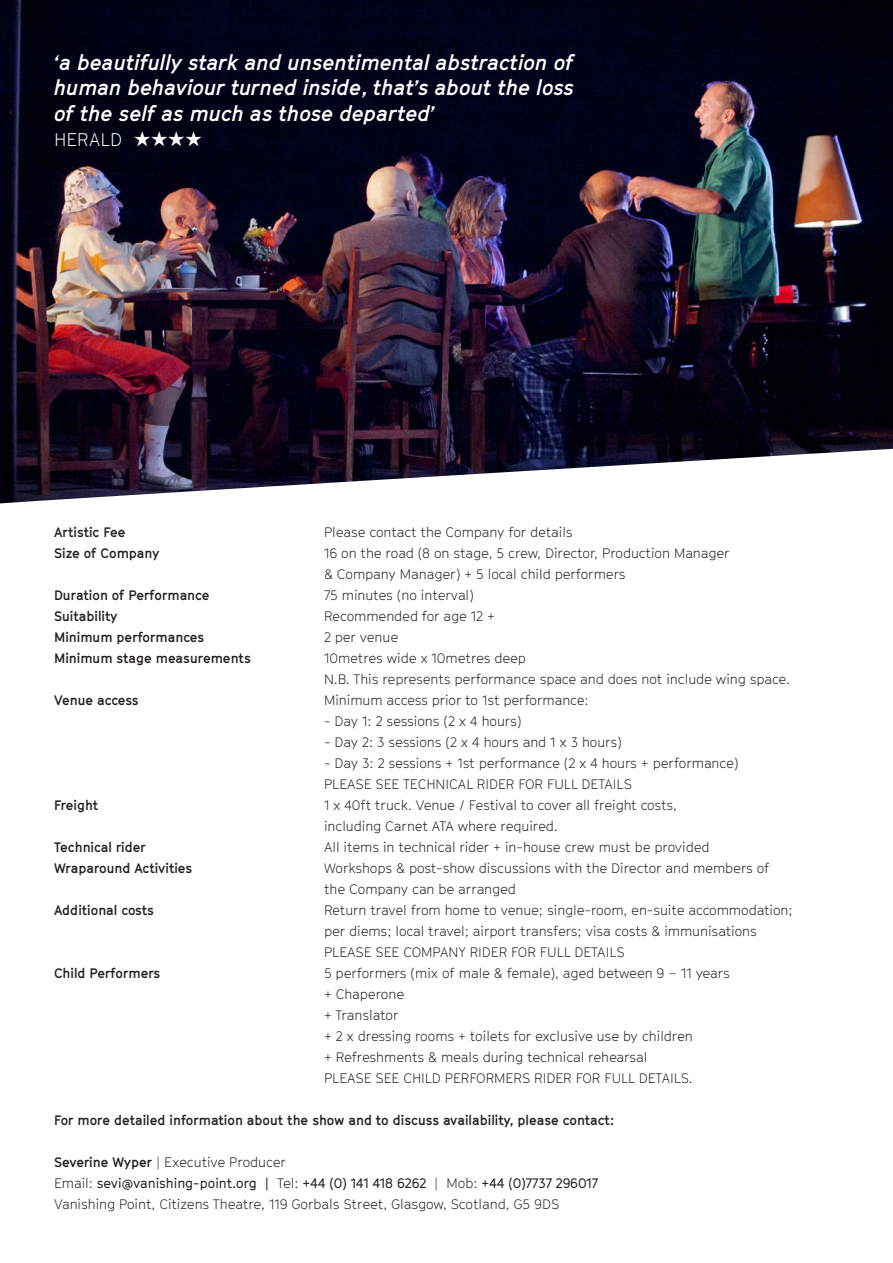
<style>
.page{position:relative;width:893px;height:1263px;background:#fff}
.page>*{position:absolute;margin:0;border:0;box-sizing:border-box;transform-origin:0 0}
.t1{font:italic 700 21px/25.2px "GT Cinetype";color:#fff;text-align:justify}
.t2{font:300 18px "GT Cinetype";letter-spacing:.015em;color:#fff}
.t3{font:300 13.5px "GT Cinetype";color:#231f20}
.t4{font:700 13.5px "GT Cinetype";color:#231f20}
.t5{font:13.5px "GT Cinetype";color:#231f20}
.t6{font:700 13.5px "GT Cinetype";letter-spacing:-.02em;color:#231f20}
.s1{font-weight:700}
.s2{font-weight:300}
</style>
<div class="page">
<img style="left:0;top:0;width:893px;height:447px">
<svg style="left:0;top:447px;width:893px;height:57px"></svg>
<p class="t1" style="left:54px;top:50px;width:521px">‘a beautifully stark and unsentimental abstraction of human behaviour turned inside, that’s about the loss of the self as much as those departed’</p>
<p class="t2" style="left:54px;top:128px;width:150px">HERALD ★★★★</p>
<p class="t4" style="left:54px;top:524px;width:73px">Artistic Fee</p>
<p class="t3" style="left:324px;top:524px;width:250px">Please contact the Company for details</p>
<p class="t4" style="left:54px;top:545px;width:107px">Size of Company</p>
<p class="t3" style="left:324px;top:545px;width:407px">16 on the road (8 on stage, 5 crew, Director, Production Manager</p>
<p class="t3" style="left:324px;top:566px;width:303px">&amp; Company Manager) + 5 local child performers</p>
<p class="t4" style="left:54px;top:587px;width:157px">Duration of Performance</p>
<p class="t3" style="left:324px;top:587px;width:151px">75 minutes (no interval)</p>
<p class="t4" style="left:54px;top:608px;width:65px">Suitability</p>
<p class="t3" style="left:324px;top:608px;width:172px">Recommended for age 12 +</p>
<p class="t4" style="left:54px;top:629px;width:152px">Minimum performances</p>
<p class="t3" style="left:324px;top:629px;width:76px">2 per venue</p>
<p class="t4" style="left:54px;top:650px;width:198px">Minimum stage measurements</p>
<p class="t3" style="left:324px;top:650px;width:203px">10metres wide x 10metres deep</p>
<p class="t3" style="left:324px;top:671px;width:468px">N.B. This represents performance space and does not include wing space.</p>
<p class="t6" style="left:54px;top:692px;width:86px">Venue access</p>
<p class="t3" style="left:324px;top:692px;width:266px">Minimum access prior to 1st performance:</p>
<p class="t3" style="left:324px;top:713px;width:199px">- Day 1: 2 sessions (2 x 4 hours)</p>
<p class="t3" style="left:324px;top:734px;width:299px">- Day 2: 3 sessions (2 x 4 hours and 1 x 3 hours)</p>
<p class="t3" style="left:324px;top:755px;width:416px">- Day 3: 2 sessions + 1st performance (2 x 4 hours + performance)</p>
<p class="t3" style="left:324px;top:776px;width:309px">PLEASE SEE TECHNICAL RIDER FOR FULL DETAILS</p>
<p class="t4" style="left:54px;top:797px;width:46px">Freight</p>
<p class="t3" style="left:324px;top:797px;width:355px">1 x 40ft truck. Venue / Festival to cover all freight costs,</p>
<p class="t3" style="left:324px;top:818px;width:235px">including Carnet ATA where required.</p>
<p class="t4" style="left:54px;top:839px;width:93px">Technical rider</p>
<p class="t3" style="left:324px;top:839px;width:387px">All items in technical rider + in-house crew must be provided</p>
<p class="t4" style="left:54px;top:860px;width:140px">Wraparound Activities</p>
<p class="t3" style="left:324px;top:860px;width:447px">Workshops &amp; post-show discussions with the Director and members of</p>
<p class="t3" style="left:324px;top:881px;width:193px">the Company can be arranged</p>
<p class="t4" style="left:54px;top:902px;width:102px">Additional costs</p>
<p class="t3" style="left:324px;top:902px;width:470px">Return travel from home to venue; single-room, en-suite accommodation;</p>
<p class="t3" style="left:324px;top:923px;width:434px">per diems; local travel; airport transfers; visa costs &amp; immunisations</p>
<p class="t3" style="left:324px;top:944px;width:302px">PLEASE SEE COMPANY RIDER FOR FULL DETAILS</p>
<p class="t4" style="left:54px;top:965px;width:108px">Child Performers</p>
<p class="t3" style="left:324px;top:965px;width:407px">5 performers (mix of male &amp; female), aged between 9 – 11 years</p>
<p class="t3" style="left:324px;top:986px;width:82px">+ Chaperone</p>
<p class="t3" style="left:324px;top:1007px;width:76px">+ Translator</p>
<p class="t3" style="left:324px;top:1028px;width:370px">+ 2 x dressing rooms + toilets for exclusive use by children</p>
<p class="t3" style="left:324px;top:1049px;width:325px">+ Refreshments &amp; meals during technical rehearsal</p>
<p class="t3" style="left:324px;top:1070px;width:370px">PLEASE SEE CHILD PERFORMERS RIDER FOR FULL DETAILS.</p>
<p class="t4" style="left:54px;top:1112px;width:562px">For more detailed information about the show and to discuss availability, please contact:</p>
<p class="t3" style="left:54px;top:1154px;width:233px"><span class="s1">Severine Wyper</span> | Executive Producer</p>
<p class="t5" style="left:54px;top:1175px;width:546px"><span class="s2">Email:</span> sevi@vanishing-point.org | <span class="s2">Tel:</span> +44 (0) 141 418 6262 <span class="s2">| Mob:</span> +44 (0)7737 296017</p>
<p class="t3" style="left:54px;top:1196px;width:507px">Vanishing Point, Citizens Theatre, 119 Gorbals Street, Glasgow, Scotland, G5 9DS</p>
</div>
